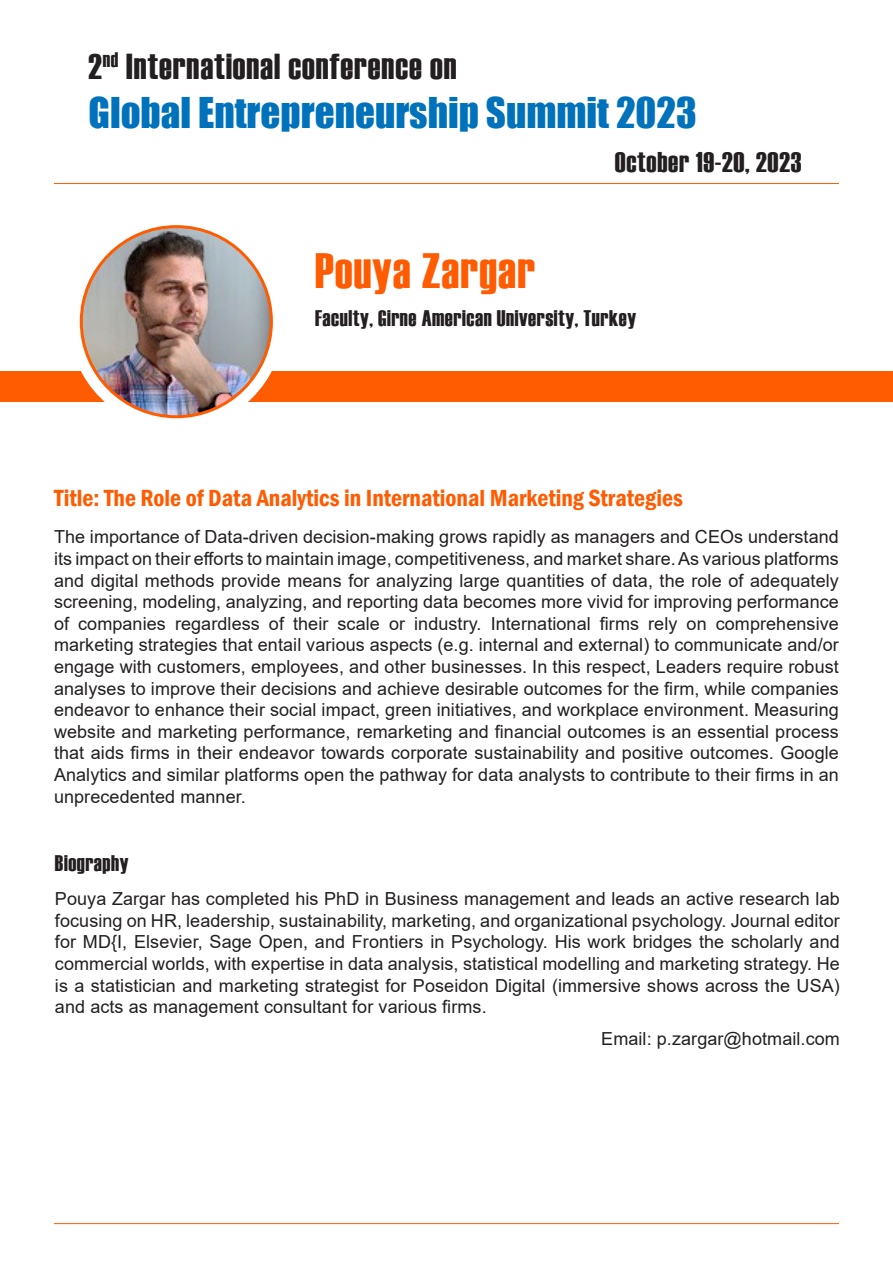
<style>
.page{position:relative;width:893px;height:1263px;background:#fff}
.page>*{position:absolute;margin:0;border:0;box-sizing:border-box;transform-origin:0 0}
.t1{font:49.5px "Haettenschweiler";letter-spacing:.025em;color:#ff5b00}
.t2{font:39px "Impact";color:#0072bc}
.t3{font:36px "Haettenschweiler";letter-spacing:.025em;color:#231f20}
.t4{font:28.5px "Haettenschweiler";letter-spacing:.025em;color:#231f20}
.Pa2{font:600 condensed 24px "Franklin Gothic";color:#ff5b00}
.t5{font:22.5px "Haettenschweiler";letter-spacing:.025em;color:#231f20}
.t6{font:18px/21.6px "Arial";letter-spacing:.005em;color:#231f20;text-align:justify}
</style>
<div class="page">
<hr style="left:54px;top:183px;width:785px;height:1px;background:#ff5b00">
<hr style="left:54px;top:1223px;width:785px;height:1px;background:#ff5b00">
<div style="left:0;top:372px;width:893px;height:30px;background:#ff5b00"></div>
<svg style="left:69px;top:214px;width:215px;height:215px"></svg>
<img style="left:81px;top:227px;width:190px;height:190px;border-radius:95px">
<h3 class="t3" style="left:88px;top:42px;width:369px">2<sup>nd</sup> International conference on</h3>
<h2 class="t2" style="left:88px;top:83px;width:610px">Global Entrepreneurship Summit 2023</h2>
<h3 class="t4" style="left:615px;top:143px;width:188px">October 19-20, 2023</h3>
<p class="t1" style="left:315px;top:238px;width:221px">Pouya Zargar</p>
<p class="t5" style="left:315px;top:303px;width:323px">Faculty, Girne American University, Turkey</p>
<p class="Pa2" style="left:54px;top:482px;width:630px">Title: The Role of Data Analytics in International Marketing Strategies</p>
<p class="t6" style="left:54px;top:526px;width:786px">The importance of Data-driven decision-making grows rapidly as managers and CEOs understand its impact on their efforts to maintain image, competitiveness, and market share. As various platforms and digital methods provide means for analyzing large quantities of data, the role of adequately screening, modeling, analyzing, and reporting data becomes more vivid for improving performance of companies regardless of their scale or industry. International firms rely on comprehensive marketing strategies that entail various aspects (e.g. internal and external) to communicate and/or engage with customers, employees, and other businesses. In this respect, Leaders require robust analyses to improve their decisions and achieve desirable outcomes for the firm, while companies endeavor to enhance their social impact, green initiatives, and workplace environment. Measuring website and marketing performance, remarketing and financial outcomes is an essential process that aids firms in their endeavor towards corporate sustainability and positive outcomes. Google Analytics and similar platforms open the pathway for data analysts to contribute to their firms in an unprecedented manner.</p>
<p class="t5" style="left:55px;top:848px;width:75px">Biography</p>
<p class="t6" style="left:55px;top:888px;width:786px">Pouya Zargar has completed his PhD in Business management and leads an active research lab focusing on HR, leadership, sustainability, marketing, and organizational psychology. Journal editor for MD{I, Elsevier, Sage Open, and Frontiers in Psychology. His work bridges the scholarly and commercial worlds, with expertise in data analysis, statistical modelling and marketing strategy. He is a statistician and marketing strategist for Poseidon Digital (immersive shows across the USA) and acts as management consultant for various firms.</p>
<p class="t6" style="left:601px;top:1028px;width:240px">Email: p.zargar@hotmail.com</p>
</div>
